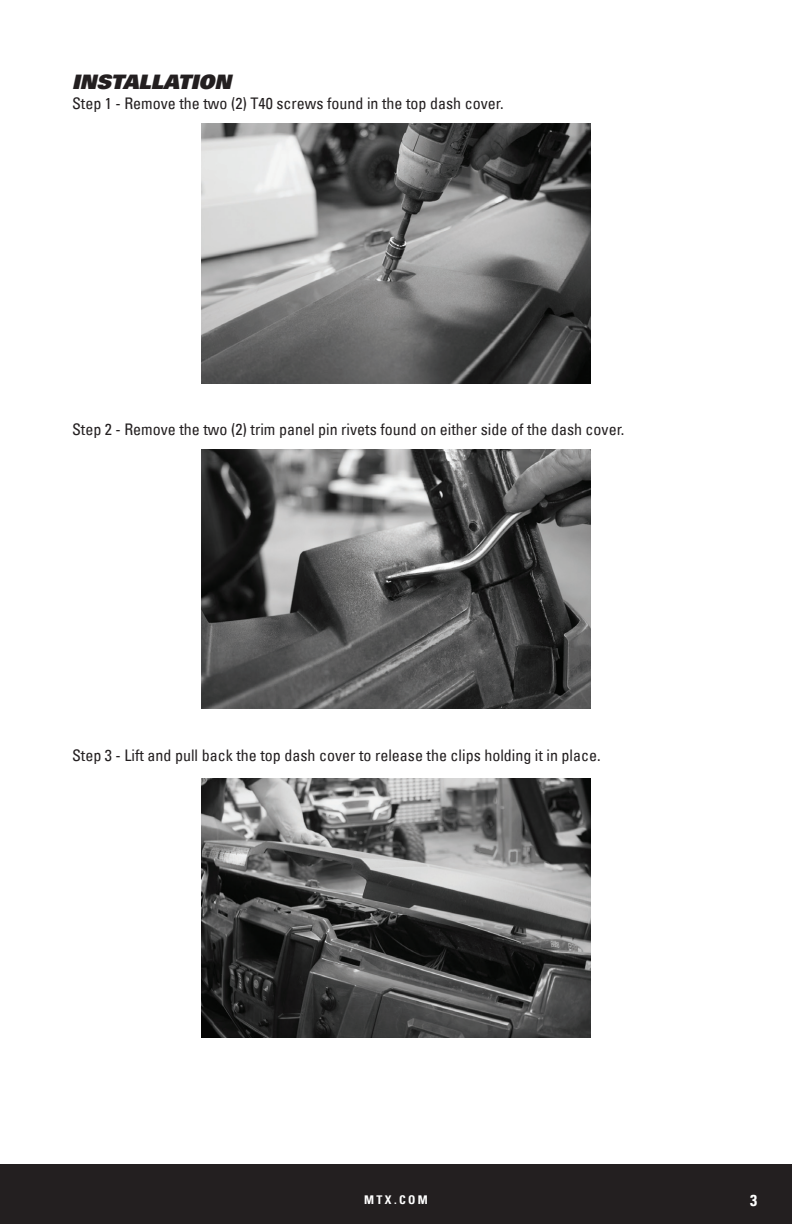
<style>
.page{position:relative;width:792px;height:1224px;background:#fff}
.page>*{position:absolute;margin:0;border:0;box-sizing:border-box;transform-origin:0 0}
.t1{font:italic 900 20px "Univers LT";color:#231f20}
.t2{font:condensed 16px "Univers LT";color:#231f20}
.t3{font:700 condensed 16px "Univers LT";color:#fff}
.t4{font:700 condensed 12px "Univers LT";letter-spacing:.2em;color:#fff}
</style>
<div class="page">
<div style="left:0;top:1165px;width:792px;height:59px;background:#231f20"></div>
<img style="left:202px;top:124px;width:388px;height:259px">
<img style="left:202px;top:449px;width:388px;height:259px">
<img style="left:202px;top:779px;width:388px;height:259px">
<p class="t1" style="left:72px;top:69px;width:161px">INSTALLATION</p>
<p class="t2" style="left:72px;top:93px;width:433px">Step 1 - Remove the two (2) T40 screws found in the top dash cover.</p>
<p class="t2" style="left:72px;top:419px;width:554px">Step 2 - Remove the two (2) trim panel pin rivets found on either side of the dash cover.</p>
<p class="t2" style="left:72px;top:746px;width:530px">Step 3 - Lift and pull back the top dash cover to release the clips holding it in place.</p>
<p class="t4" style="left:364px;top:1193px;width:65px">MTX.COM</p>
<p class="t3" style="left:750px;top:1190px;width:9px">3</p>
</div>
